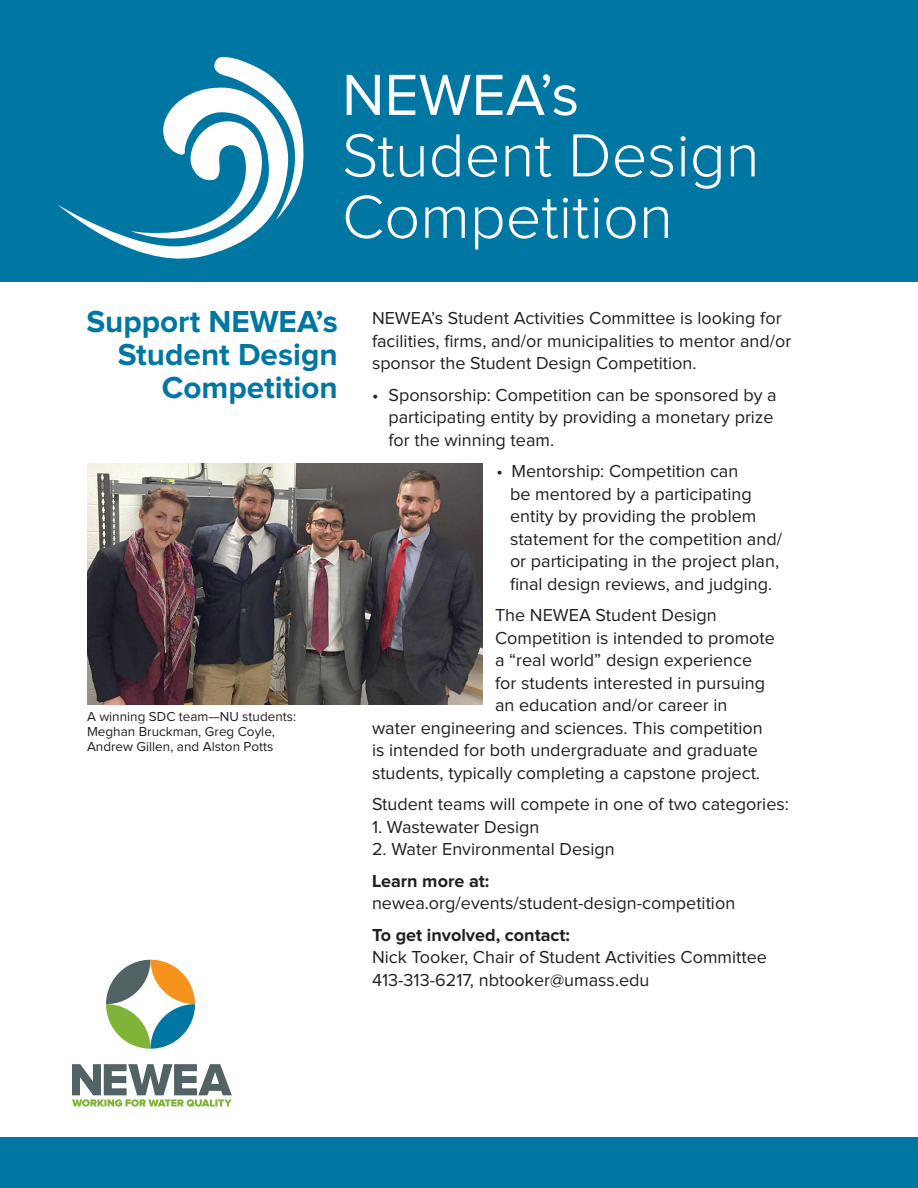
<style>
.page{position:relative;width:918px;height:1188px;background:#fff}
.page>*{position:absolute;margin:0;border:0;box-sizing:border-box;transform-origin:0 0}
.t1{font:300 63px/61.5px "Proxima Nova";color:#fff}
.t2{font:60px "Proxima Nova";color:#fff}
.t3{font:700 31.5px/33px "Proxima Nova";color:#0076a3;text-align:right}
.t4{font:18px/22.5px "Proxima Nova";color:#231f20}
.t5{font:700 18px "Proxima Nova";color:#231f20}
.t6{font:13.5px/15px "Proxima Nova";color:#231f20}
</style>
<div class="page">
<svg style="left:72px;top:1064px;width:160px;height:43px"></svg>
<svg style="left:106px;top:960px;width:89px;height:89px"></svg>
<div style="left:0;top:1138px;width:918px;height:50px;background:#0076a3"></div>
<img style="left:87px;top:464px;width:396px;height:241px">
<div style="left:0;top:0;width:918px;height:282px;background:#0076a3"></div>
<svg style="left:57px;top:57px;width:247px;height:202px"></svg>
<h2 class="t2" style="left:342px;top:67px;width:239px">NEWEA’s</h2>
<h1 class="t1" style="left:342px;top:127px;width:419px">Student Design<br>Competition</h1>
<h3 class="t3" style="left:86px;top:306px;width:253px">Support NEWEA’s<br>Student Design<br>Competition</h3>
<p class="t6" style="left:87px;top:710px;width:211px">A winning SDC team—NU students:<br>Meghan Bruckman, Greg Coyle,<br>Andrew Gillen, and Alston Potts</p>
<p class="t4" style="left:372px;top:308px;width:421px">NEWEA’s Student Activities Committee is looking for facilities, firms, and/or municipalities to mentor and/or sponsor the Student Design Competition.</p>
<p class="t4" style="left:388px;top:384px;width:390px;text-indent:-16px">• Sponsorship: Competition can be sponsored by a participating entity by providing a monetary prize for the winning team.</p>
<p class="t4" style="left:510px;top:461px;width:274px;text-indent:-14px">• Mentorship: Competition can<br>be mentored by a participating entity by providing the problem statement for the competition and/ or participating in the project plan, final design reviews, and judging.</p>
<p class="t4" style="left:495px;top:605px;width:223px">The NEWEA Student Design</p>
<p class="t4" style="left:495px;top:627px;width:281px">Competition is intended to promote</p>
<p class="t4" style="left:495px;top:650px;width:259px">a “real world” design experience</p>
<p class="t4" style="left:495px;top:672px;width:272px">for students interested in pursuing</p>
<p class="t4" style="left:495px;top:695px;width:234px">an education and/or career in</p>
<p class="t4" style="left:372px;top:717px;width:392px">water engineering and sciences. This competition</p>
<p class="t4" style="left:372px;top:740px;width:387px">is intended for both undergraduate and graduate</p>
<p class="t4" style="left:372px;top:762px;width:390px">students, typically completing a capstone project.</p>
<p class="t4" style="left:372px;top:794px;width:418px">Student teams will compete in one of two categories:</p>
<p class="t4" style="left:372px;top:816px;width:169px">1. Wastewater Design</p>
<p class="t4" style="left:372px;top:839px;width:244px">2. Water Environmental Design</p>
<p class="t5" style="left:372px;top:873px;width:119px">Learn more at:</p>
<p class="t4" style="left:372px;top:893px;width:365px">newea.org/events/student-design-competition</p>
<p class="t5" style="left:372px;top:927px;width:200px">To get involved, contact:</p>
<p class="t4" style="left:372px;top:947px;width:397px">Nick Tooker, Chair of Student Activities Committee<br>413-313-6217, nbtooker@umass.edu</p>
</div>
